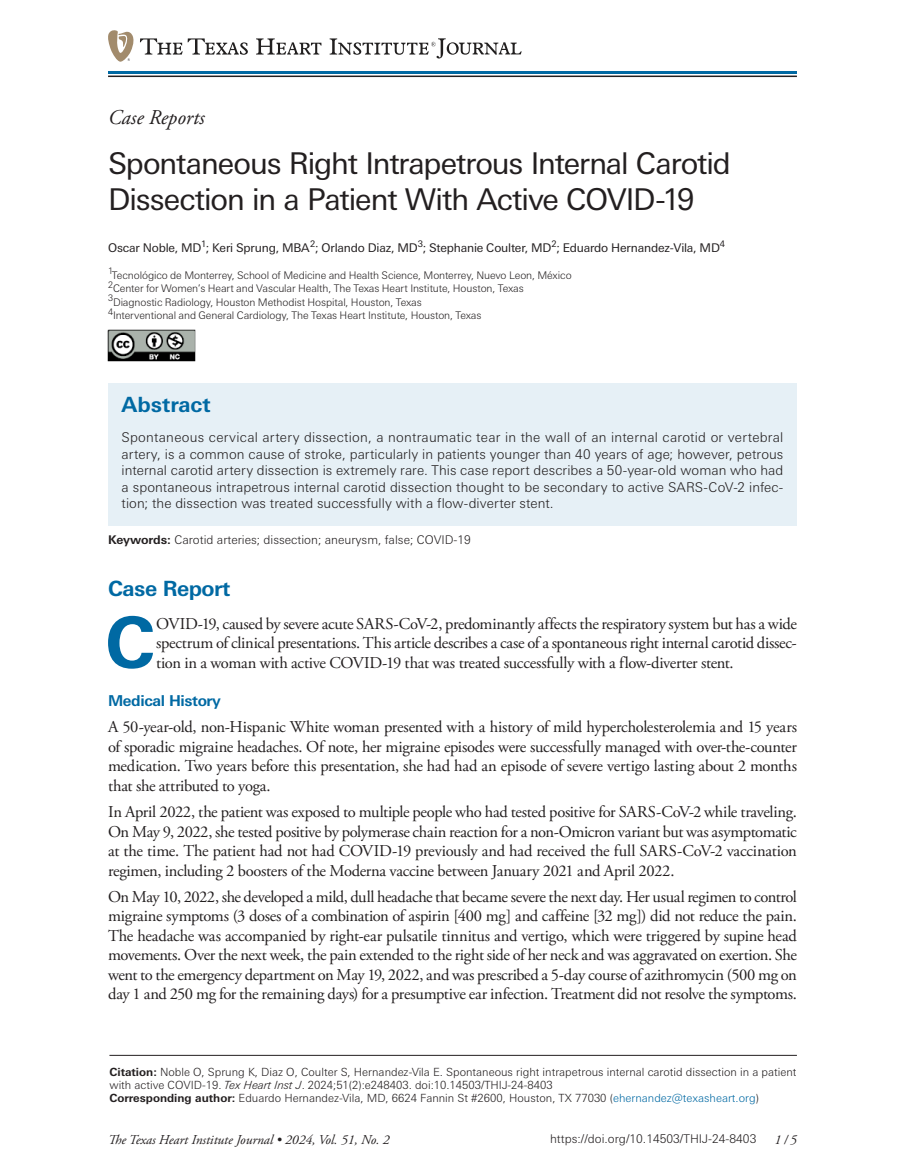
<style>
.page{position:relative;width:905px;height:1175px;background:#fff}
.page>*{position:absolute;margin:0;border:0;box-sizing:border-box;transform-origin:0 0}
.BODY_WITH_DROPCAP{font:700 70.5px "Univers Next Pro";color:#0069a3}
.t1{font:30px/36px "Univers Next Pro";letter-spacing:-.035em;color:#231f20}
.ARTICLE_TYPE{font:italic 21px "Adobe Garamond Pro";color:#231f20}
.HEADING_1{font:700 21px "Univers Next Pro";letter-spacing:-.025em;color:#0069a3}
.ABSTRACT_HEADER{font:700 21px "Univers Next Pro";color:#0069a3}
.BODY{font:16.5px/19.5px "Adobe Garamond Pro";letter-spacing:-.02em;color:#231f20;text-align:justify}
.BODY_WITH_DROPCAP-2{font:16.5px/19.5px "Adobe Garamond Pro";letter-spacing:-.02em;color:#231f20;text-align:justify}
.HEADING_2{font:700 15px "Univers Next Pro";letter-spacing:-.025em;color:#0069a3}
.ABSTRACT{font:300 13.5px/16.5px "Univers Next Pro";letter-spacing:.005em;color:#231f20;text-align:justify}
.t2{font:italic 13.5px "Adobe Garamond Pro";color:#231f20}
.KEYWORDS{font:300 12px "Univers Next Pro";color:#231f20}
.AUTHORS{font:12px "Univers Next Pro";letter-spacing:-.015em;color:#231f20}
.CITATION{font:300 11.25px/13.2px "Univers Next Pro";color:#231f20}
.CORR__AUTHOR{font:300 11.25px "Univers Next Pro";color:#231f20}
.AFFILIATIONS{font:300 10.5px "Univers Next Pro";letter-spacing:-.01em;color:#231f20}
.s1{font-weight:700}
.s2{font-style:italic}
.s3{color:#0069a3}
</style>
<div class="page">
<svg style="left:140px;top:38px;width:108px;height:17px"></svg>
<svg style="left:256px;top:38px;width:65px;height:17px"></svg>
<svg style="left:329px;top:38px;width:192px;height:20px"></svg>
<svg style="left:108px;top:30px;width:26px;height:32px"></svg>
<hr style="left:108px;top:72px;width:688px;height:2px;background:#0069a3">
<hr style="left:108px;top:76px;width:688px;height:1px;background:#231f20">
<div style="left:108px;top:383px;width:688px;height:34px;background:#e6f0f6"></div>
<div style="left:108px;top:412px;width:688px;height:113px;background:#e6f0f6"></div>
<hr style="left:109px;top:1055px;width:688px;height:1px;background:#231f20">
<img style="left:108px;top:329px;width:87px;height:32px">
<p class="ARTICLE_TYPE" style="left:108px;top:105px;width:98px">Case Reports</p>
<p class="t1" style="left:108px;top:145px;width:624px">Spontaneous Right Intrapetrous Internal Carotid<br>Dissection in a Patient With Active COVID-19</p>
<p class="AUTHORS" style="left:108px;top:241px;width:618px">Oscar Noble, MD<sup>1</sup>; Keri Sprung, MBA<sup>2</sup>; Orlando Diaz, MD<sup>3</sup>; Stephanie Coulter, MD<sup>2</sup>; Eduardo Hernandez-Vila, MD<sup>4</sup></p>
<p class="AFFILIATIONS" style="left:108px;top:269px;width:465px"><sup>1</sup>Tecnológico de Monterrey, School of Medicine and Health Science, Monterrey, Nuevo Leon, México</p>
<p class="AFFILIATIONS" style="left:108px;top:283px;width:417px"><sup>2</sup>Center for Women’s Heart and Vascular Health, The Texas Heart Institute, Houston, Texas</p>
<p class="AFFILIATIONS" style="left:108px;top:296px;width:315px"><sup>3</sup>Diagnostic Radiology, Houston Methodist Hospital, Houston, Texas</p>
<p class="AFFILIATIONS" style="left:108px;top:310px;width:375px"><sup>4</sup>Interventional and General Cardiology, The Texas Heart Institute, Houston, Texas</p>
<p class="ABSTRACT_HEADER" style="left:122px;top:392px;width:90px">Abstract</p>
<p class="ABSTRACT" style="left:122px;top:429px;width:663px">Spontaneous cervical artery dissection, a nontraumatic tear in the wall of an internal carotid or vertebral artery, is a common cause of stroke, particularly in patients younger than 40 years of age; however, petrous internal carotid artery dissection is extremely rare. This case report describes a 50-year-old woman who had a spontaneous intrapetrous internal carotid dissection thought to be secondary to active SARS-CoV-2 infec&shy;tion; the dissection was treated successfully with a flow-diverter stent.</p>
<p class="KEYWORDS" style="left:108px;top:532px;width:364px"><span class="s1">Keywords:</span> Carotid arteries; dissection; aneurysm, false; COVID-19</p>
<p class="HEADING_1" style="left:108px;top:575px;width:124px">Case Report</p>
<p class="BODY_WITH_DROPCAP" style="left:105px;top:600px;width:52px">C</p>
<p class="BODY_WITH_DROPCAP-2" style="left:156px;top:614px;width:642px">OVID-19, caused by severe acute SARS-CoV-2, predominantly affects the respiratory system but has a wide spectrum of clinical presentations. This article describes a case of a spontaneous right internal carotid dissec&shy;tion in a woman with active COVID-19 that was treated successfully with a flow-diverter stent.</p>
<p class="HEADING_2" style="left:108px;top:691px;width:114px">Medical History</p>
<p class="BODY" style="left:108px;top:718px;width:690px">A 50-year-old, non-Hispanic White woman presented with a history of mild hypercholesterolemia and 15 years of sporadic migraine headaches. Of note, her migraine episodes were successfully managed with over-the-counter medication. Two years before this presentation, she had had an episode of severe vertigo lasting about 2 months that she attributed to yoga.</p>
<p class="BODY" style="left:108px;top:802px;width:690px">In April 2022, the patient was exposed to multiple people who had tested positive for SARS-CoV-2 while traveling.<br>On May 9, 2022, she tested positive by polymerase chain reaction for a non-Omicron variant but was asymptomatic at the time. The patient had not had COVID-19 previously and had received the full SARS-CoV-2 vaccination regimen, including 2 boosters of the Moderna vaccine between January 2021 and April 2022.</p>
<p class="BODY" style="left:108px;top:887px;width:690px">On May 10, 2022, she developed a mild, dull headache that became severe the next day. Her usual regimen to control migraine symptoms (3 doses of a combination of aspirin [400 mg] and caffeine [32 mg]) did not reduce the pain.<br>The headache was accompanied by right-ear pulsatile tinnitus and vertigo, which were triggered by supine head movements. Over the next week, the pain extended to the right side of her neck and was aggravated on exertion. She went to the emergency department on May 19, 2022, and was prescribed a 5-day course of azithromycin (500 mg on day 1 and 250 mg for the remaining days) for a presumptive ear infection. Treatment did not resolve the symptoms.</p>
<p class="CITATION" style="left:109px;top:1065px;width:688px"><span class="s1">Citation:</span> Noble O, Sprung K, Diaz O, Coulter S, Hernandez-Vila E. Spontaneous right intrapetrous internal carotid dissection in a patient with active COVID-19. <span class="s2">Tex Heart Inst J</span>. 2024;51(2):e248403. doi:10.14503/THIJ-24-8403</p>
<p class="CORR__AUTHOR" style="left:109px;top:1091px;width:651px"><span class="s1">Corresponding author:</span> Eduardo Hernandez-Vila, MD, 6624 Fannin St #2600, Houston, TX 77030 (<span class="s3">ehernandez@texasheart.org</span>)</p>
<p class="t2" style="left:108px;top:1131px;width:283px">The Texas Heart Institute Journal • 2024, Vol. 51, No. 2</p>
<p class="KEYWORDS" style="left:550px;top:1132px;width:208px">https://doi.org/10.14503/THIJ-24-8403</p>
<p class="t2" style="left:774px;top:1131px;width:24px">1 / 5</p>
</div>
